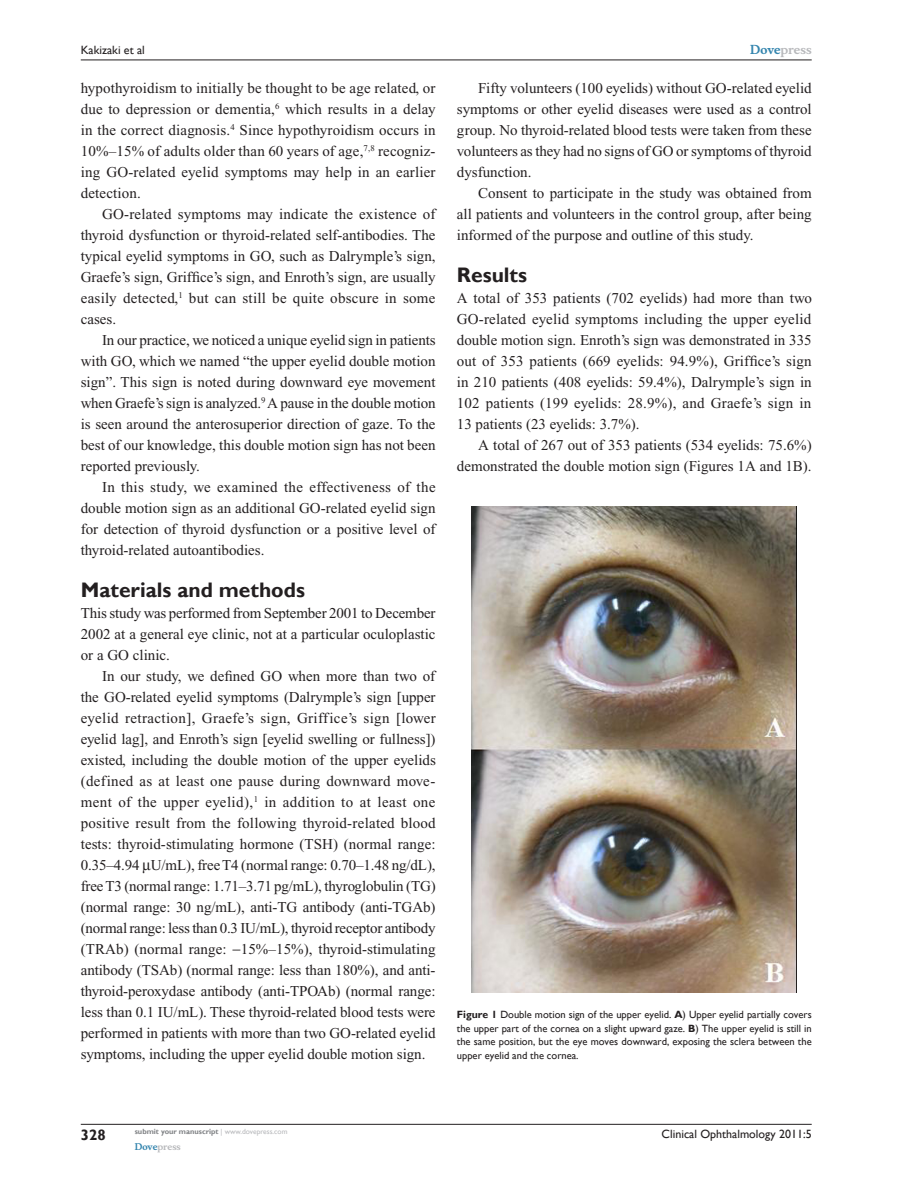
<style>
.page{position:relative;width:918px;height:1188px;background:#fff}
.page>*{position:absolute;margin:0;border:0;box-sizing:border-box;transform-origin:0 0}
.t1{font:700 21px "Gill Sans";color:#231f20}
.t2{font:15px/21px "Times New Roman";color:#231f20;text-align:justify}
.t3{font:700 15px "Gill Sans";color:#231f20}
.t4{font:12px "Gill Sans";color:#231f20}
.t5{font:700 12px "Musee";color:#b8b9bc}
.t6{font:10.5px/13.5px "Gill Sans";color:#231f20;text-align:justify}
.t7{font:700 9px "Musee";color:#b8b9bc}
.t8{font:700 7.5px "Gill Sans";color:#808285}
.s1{color:#3485ae}
.s2{font-weight:700}
.s3{font-weight:400;color:#b8b9bc}
</style>
<div class="page">
<hr style="left:81px;top:1124px;width:731px;height:1px;background:#231f20">
<hr style="left:81px;top:60px;width:731px;height:1px;background:#231f20">
<img style="left:472px;top:507px;width:325px;height:486px">
<p class="t4" style="left:81px;top:43px;width:66px">Kakizaki et al</p>
<p class="t2" style="left:81px;top:77px;width:356px">hypothyroidism to initially be thought to be age related, or due to depression or dementia,<sup>6</sup> which results in a delay in the correct diagnosis.<sup>4</sup> Since hypothyroidism occurs in 10%–15% of adults older than 60 years of age,<sup>7,8</sup> recogniz&shy;ing GO-related eyelid symptoms may help in an earlier detection.</p>
<p class="t2" style="left:81px;top:203px;width:356px;text-indent:21px">GO-related symptoms may indicate the existence of thyroid dysfunction or thyroid-related self-antibodies. The typical eyelid symptoms in GO, such as Dalrymple’s sign, Graefe’s sign, Griffice’s sign, and Enroth’s sign, are usually easily detected,<sup>1</sup> but can still be quite obscure in some cases.</p>
<p class="t2" style="left:81px;top:329px;width:356px;text-indent:21px">In our practice, we noticed a unique eyelid sign in patients with GO, which we named “the upper eyelid double motion sign”. This sign is noted during downward eye movement when Graefe’s sign is analyzed.<sup>9</sup> A pause in the double motion is seen around the anterosuperior direction of gaze. To the best of our knowledge, this double motion sign has not been reported previously.</p>
<p class="t2" style="left:81px;top:476px;width:356px;text-indent:21px">In this study, we examined the effectiveness of the double motion sign as an additional GO-related eyelid sign for detection of thyroid dysfunction or a positive level of thyroid-related autoantibodies.</p>
<h1 class="t1" style="left:81px;top:577px;width:226px">Materials and methods</h1>
<p class="t2" style="left:81px;top:602px;width:356px">This study was performed from September 2001 to December 2002 at a general eye clinic, not at a particular oculoplastic or a GO clinic.</p>
<p class="t2" style="left:81px;top:665px;width:357px;text-indent:21px">In our study, we defined GO when more than two of the GO-related eyelid symptoms (Dalrymple’s sign [upper eyelid retraction], Graefe’s sign, Griffice’s sign [lower eyelid lag], and Enroth’s sign [eyelid swelling or fullness]) existed, including the double motion of the upper eyelids (defined as at least one pause during downward move&shy;ment of the upper eyelid),<sup>1</sup> in addition to at least one positive result from the following thyroid-related blood tests: thyroid-stimulating hormone (TSH) (normal range:<br>0.35–4.94 U/mL), free T4 (normal range: 0.70–1.48 ng/dL), free T3 (normal range: 1.71–3.71 pg/mL), thyroglobulin (TG) (normal range: 30 ng/mL), anti-TG antibody (anti-TGAb) (normal range: less than 0.3 IU/mL), thyroid receptor antibody (TRAb) (normal range: −15%–15%), thyroid-stimulating antibody (TSAb) (normal range: less than 180%), and anti&shy;thyroid-peroxydase antibody (anti-TPOAb) (normal range: less than 0.1 IU/mL). These thyroid-related blood tests were performed in patients with more than two GO-related eyelid symptoms, including the upper eyelid double motion sign.</p>
<p class="t5" style="left:750px;top:43px;width:63px"><span class="s1">Dove</span>press</p>
<p class="t2" style="left:457px;top:77px;width:356px;text-indent:21px">Fifty volunteers (100 eyelids) without GO-related eyelid symptoms or other eyelid diseases were used as a control group. No thyroid-related blood tests were taken from these volunteers as they had no signs of GO or symptoms of thyroid dysfunction.</p>
<p class="t2" style="left:457px;top:182px;width:356px;text-indent:21px">Consent to participate in the study was obtained from all patients and volunteers in the control group, after being informed of the purpose and outline of this study.</p>
<h1 class="t1" style="left:457px;top:262px;width:72px">Results</h1>
<p class="t2" style="left:457px;top:287px;width:356px">A total of 353 patients (702 eyelids) had more than two GO-related eyelid symptoms including the upper eyelid double motion sign. Enroth’s sign was demonstrated in 335 out of 353 patients (669 eyelids: 94.9%), Griffice’s sign in 210 patients (408 eyelids: 59.4%), Dalrymple’s sign in 102 patients (199 eyelids: 28.9%), and Graefe’s sign in 13 patients (23 eyelids: 3.7%).</p>
<p class="t2" style="left:457px;top:434px;width:356px;text-align:right">A total of 267 out of 353 patients (534 eyelids: 75.6%) demonstrated the double motion sign (Figures 1A and 1B).</p>
<p class="t6" style="left:457px;top:1008px;width:356px"><span class="s2">Figure 1</span> Double motion sign of the upper eyelid. <span class="s2">A</span>) Upper eyelid partially covers the upper part of the cornea on a slight upward gaze. <span class="s2">B</span>) The upper eyelid is still in the same position, but the eye moves downward, exposing the sclera between the upper eyelid and the cornea.</p>
<p class="t3" style="left:81px;top:1126px;width:26px">328</p>
<p class="t8" style="left:135px;top:1127px;width:154px">submit your manuscript <span class="s3">| www.dovepress.com</span></p>
<p class="t7" style="left:135px;top:1141px;width:48px"><span class="s1">Dove</span>press</p>
<p class="t4" style="left:662px;top:1127px;width:152px">Clinical Ophthalmology 2011:5</p>
</div>
